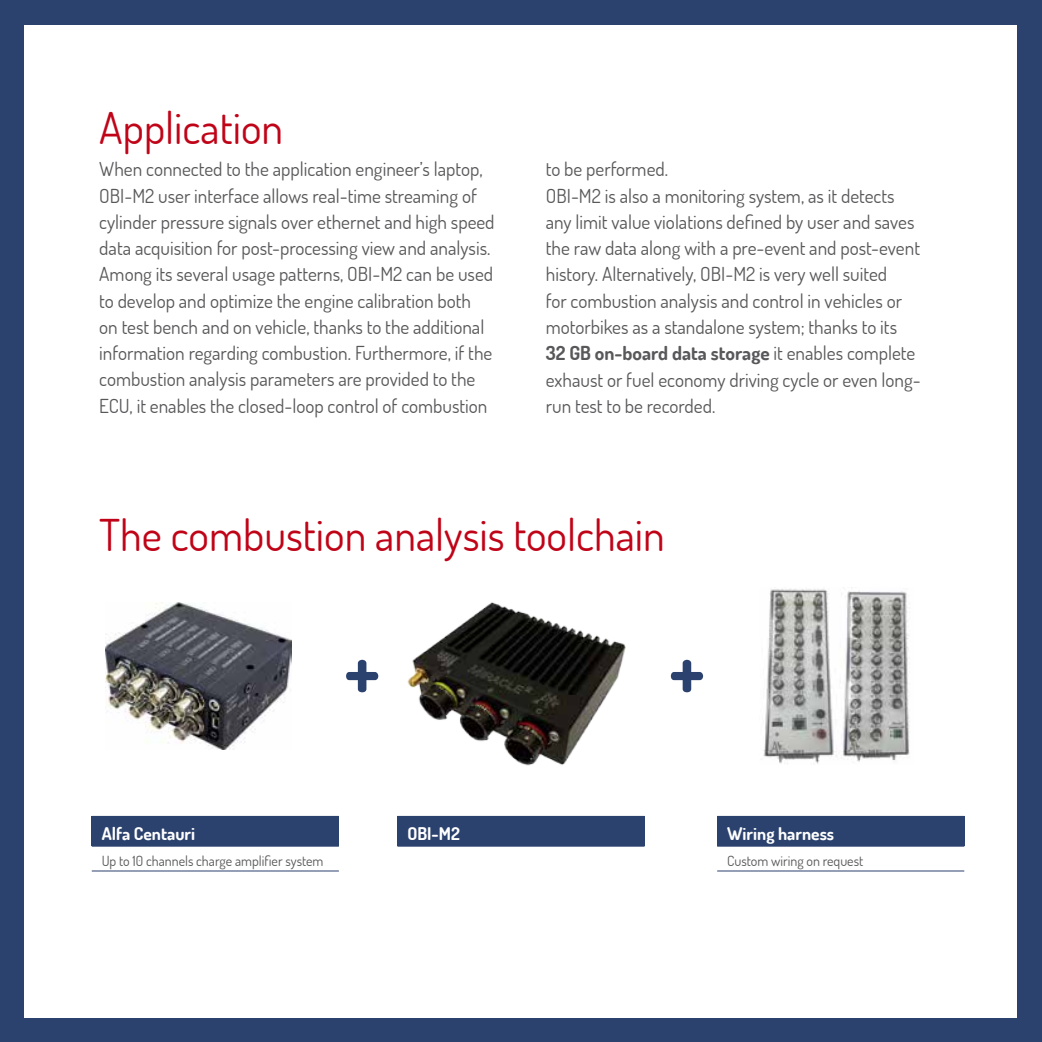
<style>
.page{position:relative;width:1042px;height:1042px;background:#2c426e}
.page>*{position:absolute;margin:0;border:0;box-sizing:border-box;transform-origin:0 0}
.t1{font:43.75px "Dosis";color:#c00418}
.t2{font:19.25px/26.2px "Dosis";color:#58585a}
.t3{font:700 17.5px "Dosis";color:#fff}
.t4{font:14px "Dosis";color:#58585a}
.s1{font-weight:700}
</style>
<div class="page">
<div style="left:25px;top:25px;width:992px;height:992px;background:#fff"></div>
<svg style="left:346px;top:660px;width:32px;height:32px"></svg>
<svg style="left:671px;top:660px;width:32px;height:32px"></svg>
<img style="left:407px;top:602px;width:219px;height:164px">
<img style="left:763px;top:589px;width:147px;height:175px">
<div style="left:92px;top:816px;width:247px;height:30px;background:#2c426e"></div>
<hr style="left:92px;top:846px;width:247px;height:1px;background:#2c426e">
<hr style="left:92px;top:870px;width:247px;height:1px;background:#2c426e">
<div style="left:717px;top:816px;width:247px;height:30px;background:#2c426e"></div>
<hr style="left:717px;top:846px;width:247px;height:1px;background:#2c426e">
<hr style="left:717px;top:870px;width:247px;height:1px;background:#2c426e">
<div style="left:397px;top:816px;width:247px;height:30px;background:#2c426e"></div>
<hr style="left:397px;top:846px;width:247px;height:1px;background:#2c426e">
<img style="left:105px;top:602px;width:187px;height:147px">
<h1 class="t1" style="left:99px;top:99px;width:186px">Application</h1>
<p class="t2" style="left:99px;top:156px;width:397px">When connected to the application engineer’s laptop, OBI-M2 user interface allows real-time streaming of cylinder pressure signals over ethernet and high speed data acquisition for post-processing view and analysis.<br>Among its several usage patterns, OBI-M2 can be used to develop and optimize the engine calibration both<br>on test bench and on vehicle, thanks to the additional information regarding combustion. Furthermore, if the combustion analysis parameters are provided to the ECU, it enables the closed-loop control of combustion</p>
<p class="t2" style="left:546px;top:156px;width:376px">to be performed.<br>OBI-M2 is also a monitoring system, as it detects any limit value violations defined by user and saves the raw data along with a pre-event and post-event history. Alternatively, OBI-M2 is very well suited<br>for combustion analysis and control in vehicles or motorbikes as a standalone system; thanks to its <span class="s1">32 GB on-board data storage</span> it enables complete exhaust or fuel economy driving cycle or even long&shy;run test to be recorded.</p>
<h1 class="t1" style="left:99px;top:506px;width:567px">The combustion analysis toolchain</h1>
<p class="t3" style="left:102px;top:822px;width:95px">Alfa Centauri</p>
<p class="t4" style="left:102px;top:851px;width:223px">Up to 10 channels charge amplifier system</p>
<p class="t3" style="left:407px;top:822px;width:54px">OBI-M2</p>
<p class="t3" style="left:727px;top:822px;width:109px">Wiring harness</p>
<p class="t4" style="left:727px;top:851px;width:138px">Custom wiring on request</p>
</div>
